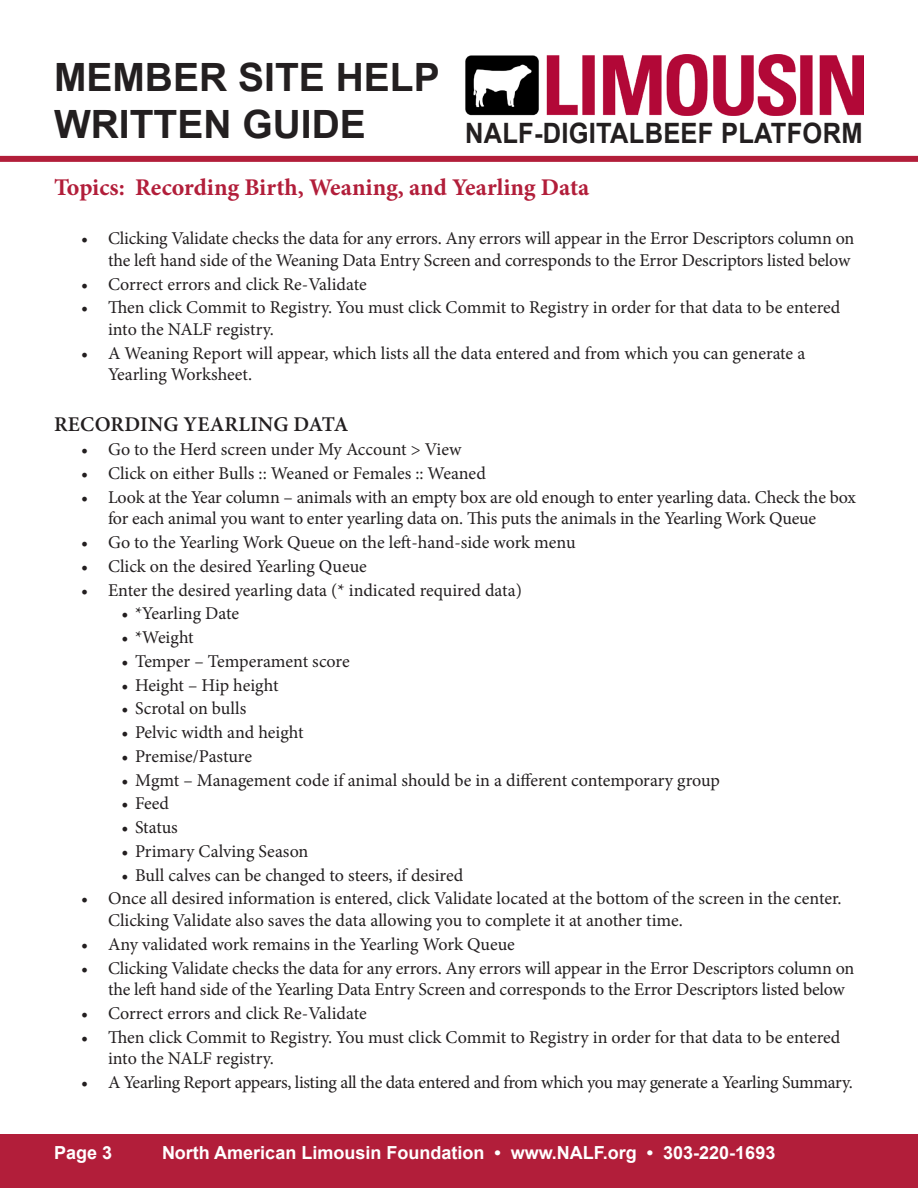
<style>
.page{position:relative;width:918px;height:1188px;background:#fff}
.page>*{position:absolute;margin:0;border:0;box-sizing:border-box;transform-origin:0 0}
.t1{font:700 39px "Arial";color:#231f20}
.t2{font:700 28.05px "Arial";letter-spacing:.01em;color:#231f20;scale:.91 1}
.t3{font:700 24px "Minion Pro";color:#b21e3a}
.t4{font:600 21px "Minion Pro";letter-spacing:.01em;color:#231f20}
.t5{font:18px/21.6px "Minion Pro";letter-spacing:-.005em;color:#231f20}
.t6{font:18px "Minion Pro";letter-spacing:-.025em;color:#231f20}
.t7{font:700 18px "Arial";color:#fff}
</style>
<div class="page">
<img style="left:465px;top:54px;width:399px;height:61px">
<div style="left:0;top:156px;width:918px;height:6px;background:#b21e3a"></div>
<div style="left:0;top:1134px;width:918px;height:54px;background:#b21e3a"></div>
<p class="t1" style="left:54px;top:52px;width:387px">MEMBER SITE HELP</p>
<p class="t1" style="left:54px;top:99px;width:314px">WRITTEN GUIDE</p>
<p class="t3" style="left:54px;top:170px;width:537px">Topics: Recording Birth, Weaning, and Yearling Data</p>
<p class="t2" style="left:465px;top:115px;width:438px">NALF-DIGITALBEEF PLATFORM</p>
<p class="t5" style="left:81px;top:228px;width:775px;text-align:right">• Clicking Validate checks the data for any errors. Any errors will appear in the Error Descriptors column on the left hand side of the Weaning Data Entry Screen and corresponds to the Error Descriptors listed below</p>
<p class="t5" style="left:81px;top:273px;width:287px">• Correct errors and click Re-Validate</p>
<p class="t5" style="left:108px;top:297px;width:734px;text-indent:-27px">• Then click Commit to Registry. You must click Commit to Registry in order for that data to be entered into the NALF registry.</p>
<p class="t5" style="left:108px;top:342px;width:699px;text-indent:-27px">• A Weaning Report will appear, which lists all the data entered and from which you can generate a<br>Yearling Worksheet.</p>
<p class="t4" style="left:54px;top:410px;width:296px">RECORDING YEARLING DATA</p>
<p class="t5" style="left:81px;top:439px;width:382px">• Go to the Herd screen under My Account &gt; View</p>
<p class="t5" style="left:81px;top:462px;width:406px">• Click on either Bulls :: Weaned or Females :: Weaned</p>
<p class="t5" style="left:108px;top:486px;width:750px;text-indent:-27px">• Look at the Year column – animals with an empty box are old enough to enter yearling data. Check the box for each animal you want to enter yearling data on. This puts the animals in the Yearling Work Queue</p>
<p class="t5" style="left:81px;top:532px;width:496px">• Go to the Yearling Work Queue on the left-hand-side work menu</p>
<p class="t5" style="left:81px;top:555px;width:287px">• Click on the desired Yearling Queue</p>
<p class="t5" style="left:81px;top:579px;width:442px">• Enter the desired yearling data (* indicated required data)</p>
<p class="t5" style="left:122px;top:603px;width:119px">• *Yearling Date</p>
<p class="t5" style="left:122px;top:627px;width:74px">• *Weight</p>
<p class="t5" style="left:122px;top:650px;width:230px">• Temper – Temperament score</p>
<p class="t5" style="left:122px;top:674px;width:159px">• Height – Hip height</p>
<p class="t5" style="left:122px;top:698px;width:126px">• Scrotal on bulls</p>
<p class="t5" style="left:122px;top:722px;width:184px">• Pelvic width and height</p>
<p class="t5" style="left:122px;top:745px;width:132px">• Premise/Pasture</p>
<p class="t5" style="left:122px;top:769px;width:600px">• Mgmt – Management code if animal should be in a different contemporary group</p>
<p class="t5" style="left:122px;top:793px;width:49px">• Feed</p>
<p class="t5" style="left:122px;top:817px;width:58px">• Status</p>
<p class="t5" style="left:122px;top:840px;width:188px">• Primary Calving Season</p>
<p class="t5" style="left:122px;top:864px;width:343px">• Bull calves can be changed to steers, if desired</p>
<p class="t5" style="left:108px;top:888px;width:735px;text-indent:-27px">• Once all desired information is entered, click Validate located at the bottom of the screen in the center.<br>Clicking Validate also saves the data allowing you to complete it at another time.</p>
<p class="t5" style="left:81px;top:933px;width:435px">• Any validated work remains in the Yearling Work Queue</p>
<p class="t5" style="left:108px;top:957px;width:748px;text-indent:-27px">• Clicking Validate checks the data for any errors. Any errors will appear in the Error Descriptors column on the left hand side of the Yearling Data Entry Screen and corresponds to the Error Descriptors listed below</p>
<p class="t5" style="left:81px;top:1002px;width:287px">• Correct errors and click Re-Validate</p>
<p class="t5" style="left:108px;top:1026px;width:734px;text-indent:-27px">• Then click Commit to Registry. You must click Commit to Registry in order for that data to be entered into the NALF registry.</p>
<p class="t6" style="left:81px;top:1070px;width:773px">• A Yearling Report appears, listing all the data entered and from which you may generate a Yearling Summary.</p>
<p class="t7" style="left:54px;top:1141px;width:60px">Page 3</p>
<p class="t7" style="left:162px;top:1141px;width:615px">North American Limousin Foundation • www.NALF.org • 303-220-1693</p>
</div>
